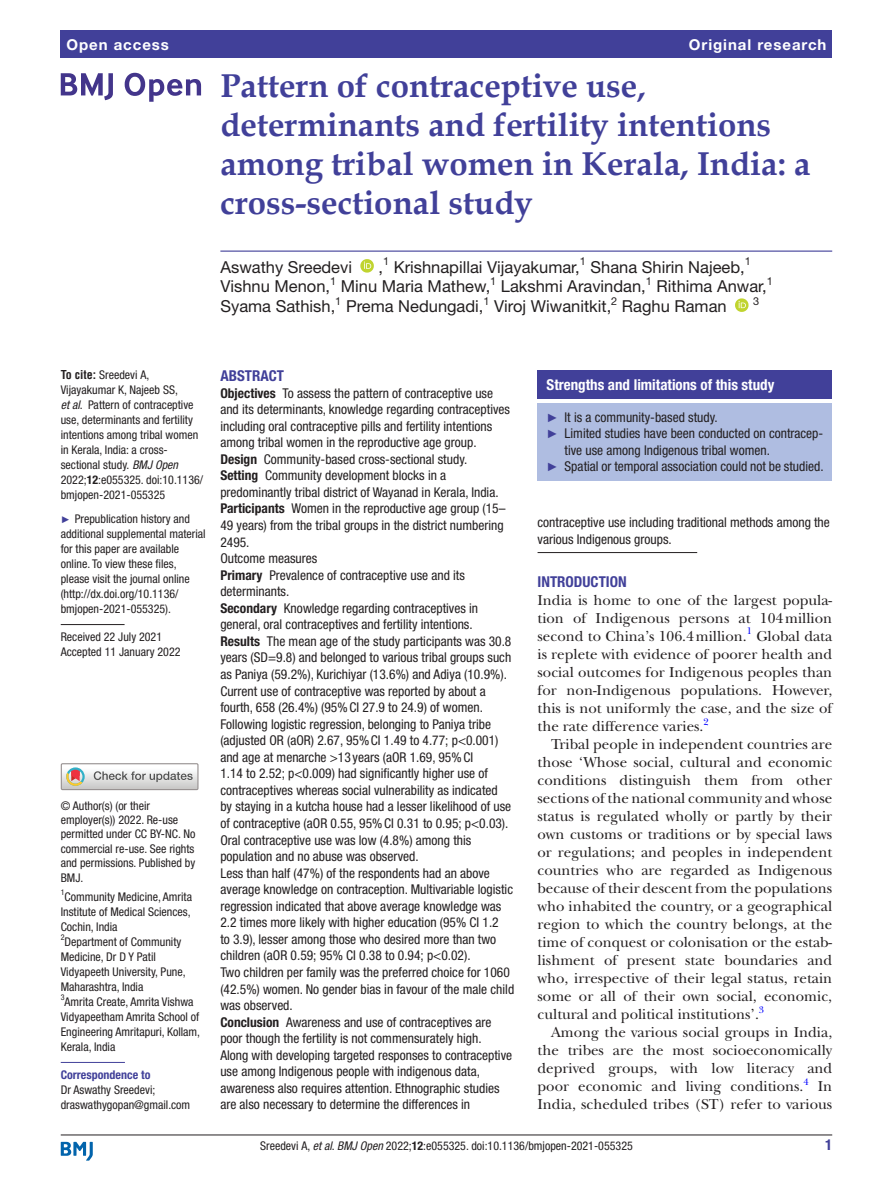
<style>
.page{position:relative;width:893px;height:1191px;background:#fff}
.page>*{position:absolute;margin:0;border:0;box-sizing:border-box;transform-origin:0 0}
.t1{font:700 33px/39px "Book Antiqua";color:#414099}
.t2{font:16.5px "Helvetica Neue LT Std";color:#231f20}
.t3{font:15px/18px "New Baskerville";color:#231f20;text-align:justify}
.t4{font:700 condensed 15px "Helvetica Neue LT Std";color:#fff}
.t5{font:700 15px "Helvetica Neue LT Std";letter-spacing:.065em;color:#fff}
.t6{font:700 condensed 15px "Helvetica Neue LT Std";color:#414099}
.t7{font:condensed 13.5px/16.5px "Helvetica Neue LT Std";color:#231f20}
.t8{font:condensed 12px/15px "Helvetica Neue LT Std";color:#231f20}
.t9{font:700 condensed 12px "Helvetica Neue LT Std";color:#414099}
.t10{font:10.95px "Helvetica Neue LT Std";color:#231f20}
.t11{font:9.9px "New Baskerville";color:#00f}
.t12{font:condensed 7.95px "Helvetica Neue LT Std";color:#231f20}
.s1{font-family:"Helvetica LT Std";font-weight:700}
.s2{font-style:italic}
.s3{font-weight:700}
.s4{font-family:"Arial";font-stretch:normal;font-size:9.75px;color:#414099}
.s5{font-family:"Arial";font-stretch:normal;font-size:12px;color:#414099}
</style>
<div class="page">
<hr style="left:61px;top:1134px;width:771px;height:1px;background:#231f20">
<svg style="left:61px;top:1141px;width:32px;height:19px"></svg>
<div style="left:61px;top:31px;width:771px;height:27px;background:#414099"></div>
<hr style="left:220px;top:250px;width:612px;height:2px;background:#414099">
<svg style="left:360px;top:259px;width:14px;height:14px"></svg>
<svg style="left:735px;top:298px;width:13px;height:14px"></svg>
<hr style="left:61px;top:624px;width:64px;height:1px;background:#231f20">
<hr style="left:61px;top:1062px;width:64px;height:1px;background:#414099">
<svg style="left:61px;top:73px;width:52px;height:27px"></svg>
<svg style="left:125px;top:73px;width:76px;height:29px"></svg>
<div style="left:61px;top:763px;width:138px;height:27px;border:1px solid #969090"></div>
<svg style="left:61px;top:763px;width:137px;height:26px"></svg>
<hr style="left:538px;top:552px;width:159px;height:1px;background:#231f20">
<div style="left:538px;top:370px;width:294px;height:29px;background:#414099"></div>
<div style="left:538px;top:403px;width:294px;height:77px;background:#afbde1"></div>
<p class="t5" style="left:66px;top:35px;width:104px">Open access</p>
<p class="t5" style="left:689px;top:35px;width:139px">Original research</p>
<h1 class="t1" style="left:220px;top:66px;width:592px">Pattern of contraceptive use, determinants and fertility intentions among tribal women in Kerala, India: a cross-sectional study</h1>
<p class="t2" style="left:220px;top:257px;width:133px">Aswathy Sreedevi</p>
<p class="t2" style="left:378px;top:257px;width:6px">,</p>
<p class="t10" style="left:383px;top:255px;width:8px">1</p>
<p class="t2" style="left:394px;top:257px;width:188px">Krishnapillai Vijayakumar,</p>
<p class="t10" style="left:580px;top:255px;width:8px">1</p>
<p class="t2" style="left:590px;top:257px;width:156px">Shana Shirin Najeeb,</p>
<p class="t10" style="left:745px;top:255px;width:8px">1</p>
<p class="t2" style="left:220px;top:276px;width:111px">Vishnu Menon,</p>
<p class="t10" style="left:330px;top:274px;width:8px">1</p>
<p class="t2" style="left:341px;top:276px;width:151px">Minu Maria Mathew,</p>
<p class="t10" style="left:490px;top:274px;width:8px">1</p>
<p class="t2" style="left:501px;top:276px;width:146px">Lakshmi Aravindan,</p>
<p class="t10" style="left:646px;top:274px;width:8px">1</p>
<p class="t2" style="left:656px;top:276px;width:112px">Rithima Anwar,</p>
<p class="t10" style="left:767px;top:274px;width:8px">1</p>
<p class="t2" style="left:220px;top:296px;width:116px">Syama Sathish,</p>
<p class="t10" style="left:335px;top:294px;width:8px">1</p>
<p class="t2" style="left:346px;top:296px;width:139px">Prema Nedungadi,</p>
<p class="t10" style="left:484px;top:294px;width:8px">1</p>
<p class="t2" style="left:494px;top:296px;width:119px">Viroj Wiwanitkit,</p>
<p class="t10" style="left:611px;top:294px;width:8px">2</p>
<p class="t2" style="left:622px;top:296px;width:106px">Raghu Raman</p>
<p class="t10" style="left:753px;top:294px;width:8px">3</p>
<p class="t8" style="left:61px;top:367px;width:144px"><span class="s1">To cite:</span> Sreedevi A,<br>Vijayakumar K, Najeeb SS,<br><span class="s2">et al</span>. Pattern of contraceptive use, determinants and fertility intentions among tribal women in Kerala, India: a cross&shy;sectional study. <span class="s2">BMJ Open<br></span>2022;<span class="s3">12</span>:e055325. doi:10.1136/ bmjopen-2021-055325</p>
<p class="t8" style="left:61px;top:511px;width:146px"><span class="s4">►</span> Prepublication history and additional supplemental material for this paper are available online. To view these files, please visit the journal online (http://dx.doi.org/10.1136/ bmjopen-2021-055325).</p>
<p class="t8" style="left:61px;top:629px;width:121px">Received 22 July 2021<br>Accepted 11 January 2022</p>
<p class="t8" style="left:61px;top:798px;width:136px;line-height:14.4px">© Author(s) (or their employer(s)) 2022. Re-use permitted under CC BY-NC. No commercial re-use. See rights and permissions. Published by<br>BMJ.</p>
<p class="t12" style="left:61px;top:888px;width:5px">1</p>
<p class="t8" style="left:61px;top:889px;width:133px;text-align:justify;text-indent:4px">Community Medicine, Amrita Institute of Medical Sciences, Cochin, India</p>
<p class="t12" style="left:61px;top:933px;width:5px">2</p>
<p class="t8" style="left:61px;top:934px;width:141px;text-indent:4px">Department of Community<br>Medicine, Dr D Y Patil<br>Vidyapeeth University, Pune,<br>Maharashtra, India<br><sup>3</sup>Amrita Create, Amrita Vishwa<br>Vidyapeetham Amrita School of<br>Engineering Amritapuri, Kollam,<br>Kerala, India</p>
<p class="t9" style="left:61px;top:1067px;width:91px">Correspondence to</p>
<p class="t8" style="left:61px;top:1082px;width:131px">Dr Aswathy Sreedevi; draswathygopan@gmail.com</p>
<p class="t6" style="left:220px;top:366px;width:65px">ABSTRACT</p>
<p class="t7" style="left:220px;top:384px;width:295px"><span class="s3">Objectives</span> To assess the pattern of contraceptive use and its determinants, knowledge regarding contraceptives including oral contraceptive pills and fertility intentions among tribal women in the reproductive age group.<br><span class="s3">Design</span> Community-based cross-sectional study.<br><span class="s3">Setting</span> Community development blocks in a predominantly tribal district of Wayanad in Kerala, India.<br><span class="s3">Participants</span> Women in the reproductive age group (15– 49 years) from the tribal groups in the district numbering 2495.<br>Outcome measures<br><span class="s3">Primary</span> Prevalence of contraceptive use and its determinants.<br><span class="s3">Secondary</span> Knowledge regarding contraceptives in general, oral contraceptives and fertility intentions.<br><span class="s3">Results</span> The mean age of the study participants was 30.8 years (SD=9.8) and belonged to various tribal groups such as Paniya (59.2%), Kurichiyar (13.6%) and Adiya (10.9%).<br>Current use of contraceptive was reported by about a fourth, 658 (26.4%) (95%CI 27.9 to 24.9) of women.<br>Following logistic regression, belonging to Paniya tribe (adjusted OR (aOR) 2.67, 95%CI 1.49 to 4.77; p&lt;0.001) and age at menarche &gt;13 years (aOR 1.69, 95%CI<br>1.14 to 2.52; p&lt;0.009) had significantly higher use of contraceptives whereas social vulnerability as indicated<br>by staying in a kutcha house had a lesser likelihood of use of contraceptive (aOR 0.55, 95%CI 0.31 to 0.95; p&lt;0.03).<br>Oral contraceptive use was low (4.8%) among this population and no abuse was observed.<br>Less than half (47%) of the respondents had an above average knowledge on contraception. Multivariable logistic regression indicated that above average knowledge was 2.2 times more likely with higher education (95% CI 1.2<br>to 3.9), lesser among those who desired more than two children (aOR 0.59; 95% CI 0.38 to 0.94; p&lt;0.02).<br>Two children per family was the preferred choice for 1060 (42.5%) women. No gender bias in favour of the male child was observed.<br><span class="s3">Conclusion</span> Awareness and use of contraceptives are poor though the fertility is not commensurately high.<br>Along with developing targeted responses to contraceptive use among Indigenous people with indigenous data, awareness also requires attention. Ethnographic studies are also necessary to determine the differences in</p>
<p class="t4" style="left:547px;top:375px;width:229px">Strengths and limitations of this study</p>
<p class="t7" style="left:547px;top:408px;width:173px"><span class="s5">►</span> It is a community-based study.</p>
<p class="t7" style="left:547px;top:425px;width:278px"><span class="s5">►</span> Limited studies have been conducted on contracep-</p>
<p class="t7" style="left:565px;top:441px;width:207px">tive use among Indigenous tribal women.</p>
<p class="t7" style="left:547px;top:458px;width:279px"><span class="s5">►</span> Spatial or temporal association could not be studied.</p>
<p class="t7" style="left:538px;top:514px;width:294px">contraceptive use including traditional methods among the various Indigenous groups.</p>
<p class="t6" style="left:538px;top:573px;width:91px">INTRODUCTION</p>
<p class="t3" style="left:538px;top:591px;width:296px">India is home to one of the largest popula&shy;tion of Indigenous persons at 104million second to China’s 106.4million.</p>
<p class="t11" style="left:747px;top:625px;width:7px">1</p>
<p class="t3" style="left:538px;top:627px;width:296px;text-indent:219px">Global data is replete with evidence of poorer health and social outcomes for Indigenous peoples than for non-Indigenous populations. However, this is not uniformly the case, and the size of the rate difference varies.</p>
<p class="t11" style="left:703px;top:715px;width:7px">2</p>
<p class="t3" style="left:538px;top:735px;width:296px;text-indent:14px">Tribal people in independent countries are those ‘Whose social, cultural and economic conditions distinguish them from other sections of the national community and whose status is regulated wholly or partly by their own customs or traditions or by special laws or regulations; and peoples in independent countries who are regarded as Indigenous because of their descent from the populations who inhabited the country, or a geographical region to which the country belongs, at the time of conquest or colonisation or the estab&shy;lishment of present state boundaries and who, irrespective of their legal status, retain some or all of their own social, economic, cultural and political institutions’.<sup>3</sup></p>
<p class="t3" style="left:538px;top:1023px;width:296px;text-indent:14px">Among the various social groups in India, the tribes are the most socioeconomically deprived groups, with low literacy and poor economic and living conditions.</p>
<p class="t11" style="left:803px;top:1075px;width:7px">4</p>
<p class="t3" style="left:538px;top:1077px;width:296px;text-align:right">In<br>India, scheduled tribes (ST) refer to various</p>
<p class="t8" style="left:260px;top:1137px;width:374px">Sreedevi A, <span class="s2">et al</span>. <span class="s2">BMJ Open</span> 2022;<span class="s3">12</span>:e055325. doi:10.1136/bmjopen-2021-055325</p>
<p class="t6" style="left:825px;top:1135px;width:9px">1</p>
</div>
